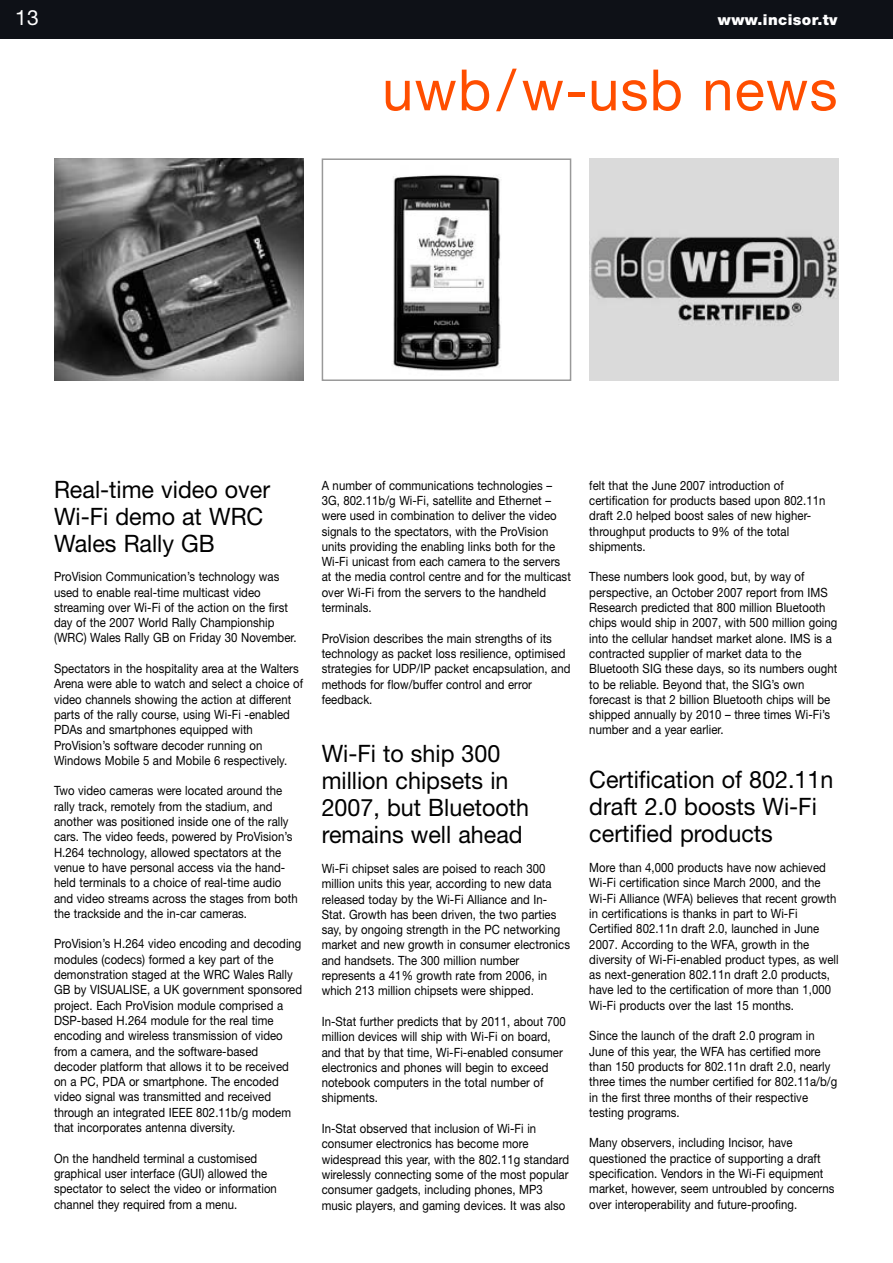
<style>
.page{position:relative;width:893px;height:1263px;background:#fff}
.page>*{position:absolute;margin:0;border:0;box-sizing:border-box;transform-origin:0 0}
.t1{font:57px "Helvetica Neue";letter-spacing:.02em;color:#ff4e00}
.t2{font:24px/27px "Helvetica Neue";color:#000}
.t3{font:21px "Helvetica Neue";color:#fff}
.t4{font:900 15px "Helvetica Neue";letter-spacing:.025em;color:#fff}
.t5{font:12.75px/15.3px "Helvetica Neue";letter-spacing:.005em;color:#000;scale:.89 1}
</style>
<div class="page">
<div style="left:0;top:0;width:892px;height:38px;background:#0e1117"></div>
<img style="left:393px;top:175px;width:108px;height:196px">
<div style="left:322px;top:158px;width:249px;height:223px;border:2px solid #999"></div>
<img style="left:589px;top:158px;width:249px;height:223px">
<img style="left:54px;top:158px;width:250px;height:222px">
<h3 class="t3" style="left:15px;top:10px;width:25px">13</h3>
<p class="t4" style="left:718px;top:15px;width:121px">www.incisor.tv</p>
<h1 class="t1" style="left:382px;top:70px;width:457px">uwb/w-usb news</h1>
<h2 class="t2" style="left:54px;top:478px;width:217px">Real-time video over<br>Wi-Fi demo at WRC<br>Wales Rally GB</h2>
<p class="t5" style="left:54px;top:570px;width:274px">ProVision Communication’s technology was used to enable real-time multicast video streaming over Wi-Fi of the action on the first day of the 2007 World Rally Championship (WRC) Wales Rally GB on Friday 30 November.</p>
<p class="t5" style="left:54px;top:662px;width:281px">Spectators in the hospitality area at the Walters Arena were able to watch and select a choice of video channels showing the action at different parts of the rally course, using Wi-Fi -enabled PDAs and smartphones equipped with ProVision’s software decoder running on Windows Mobile 5 and Mobile 6 respectively.</p>
<p class="t5" style="left:54px;top:784px;width:275px">Two video cameras were located around the rally track, remotely from the stadium, and another was positioned inside one of the rally cars. The video feeds, powered by ProVision’s H.264 technology, allowed spectators at the venue to have personal access via the hand&shy;held terminals to a choice of real-time audio and video streams across the stages from both the trackside and the in-car cameras.</p>
<p class="t5" style="left:54px;top:937px;width:280px">ProVision’s H.264 video encoding and decoding modules (codecs) formed a key part of the demonstration staged at the WRC Wales Rally GB by VISUALISE, a UK government sponsored project. Each ProVision module comprised a DSP-based H.264 module for the real time encoding and wireless transmission of video from a camera, and the software-based decoder platform that allows it to be received on a PC, PDA or smartphone. The encoded video signal was transmitted and received through an integrated IEEE 802.11b/g modem that incorporates antenna diversity.</p>
<p class="t5" style="left:54px;top:1152px;width:252px">On the handheld terminal a customised graphical user interface (GUI) allowed the spectator to select the video or information channel they required from a menu.</p>
<p class="t5" style="left:322px;top:479px;width:281px">A number of communications technologies – 3G, 802.11b/g Wi-Fi, satellite and Ethernet – were used in combination to deliver the video signals to the spectators, with the ProVision units providing the enabling links both for the Wi-Fi unicast from each camera to the servers at the media control centre and for the multicast over Wi-Fi from the servers to the handheld terminals.</p>
<p class="t5" style="left:322px;top:632px;width:281px">ProVision describes the main strengths of its technology as packet loss resilience, optimised strategies for UDP/IP packet encapsulation, and methods for flow/buffer control and error feedback.</p>
<h2 class="t2" style="left:322px;top:743px;width:209px">Wi-Fi to ship 300 million chipsets in<br>2007, but Bluetooth remains well ahead</h2>
<p class="t5" style="left:322px;top:862px;width:280px">Wi-Fi chipset sales are poised to reach 300 million units this year, according to new data released today by the Wi-Fi Alliance and In-Stat. Growth has been driven, the two parties say, by ongoing strength in the PC networking market and new growth in consumer electronics and handsets. The 300 million number represents a 41% growth rate from 2006, in which 213 million chipsets were shipped.</p>
<p class="t5" style="left:322px;top:1015px;width:276px">In-Stat further predicts that by 2011, about 700 million devices will ship with Wi-Fi on board, and that by that time, Wi-Fi-enabled consumer electronics and phones will begin to exceed notebook computers in the total number of shipments.</p>
<p class="t5" style="left:322px;top:1122px;width:279px">In-Stat observed that inclusion of Wi-Fi in consumer electronics has become more widespread this year, with the 802.11g standard wirelessly connecting some of the most popular consumer gadgets, including phones, MP3 music players, and gaming devices. It was also</p>
<p class="t5" style="left:589px;top:479px;width:267px">felt that the June 2007 introduction of certification for products based upon 802.11n draft 2.0 helped boost sales of new higher&shy;throughput products to 9% of the total shipments.</p>
<p class="t5" style="left:589px;top:571px;width:280px">These numbers look good, but, by way of perspective, an October 2007 report from IMS Research predicted that 800 million Bluetooth chips would ship in 2007, with 500 million going into the cellular handset market alone. IMS is a contracted supplier of market data to the Bluetooth SIG these days, so its numbers ought to be reliable. Beyond that, the SIG’s own forecast is that 2 billion Bluetooth chips will be shipped annually by 2010 – three times Wi-Fi’s number and a year earlier.</p>
<h2 class="t2" style="left:589px;top:769px;width:246px">Certification of 802.11n draft 2.0 boosts Wi-Fi certified products</h2>
<p class="t5" style="left:589px;top:861px;width:282px">More than 4,000 products have now achieved Wi-Fi certification since March 2000, and the Wi-Fi Alliance (WFA) believes that recent growth in certifications is thanks in part to Wi-Fi Certified 802.11n draft 2.0, launched in June 2007. According to the WFA, growth in the diversity of Wi-Fi-enabled product types, as well as next-generation 802.11n draft 2.0 products, have led to the certification of more than 1,000<br>Wi-Fi products over the last 15 months.</p>
<p class="t5" style="left:589px;top:1029px;width:280px">Since the launch of the draft 2.0 program in June of this year, the WFA has certified more than 150 products for 802.11n draft 2.0, nearly three times the number certified for 802.11a/b/g in the first three months of their respective testing programs.</p>
<p class="t5" style="left:589px;top:1136px;width:277px">Many observers, including Incisor, have questioned the practice of supporting a draft specification. Vendors in the Wi-Fi equipment market, however, seem untroubled by concerns over interoperability and future-proofing.</p>
</div>
